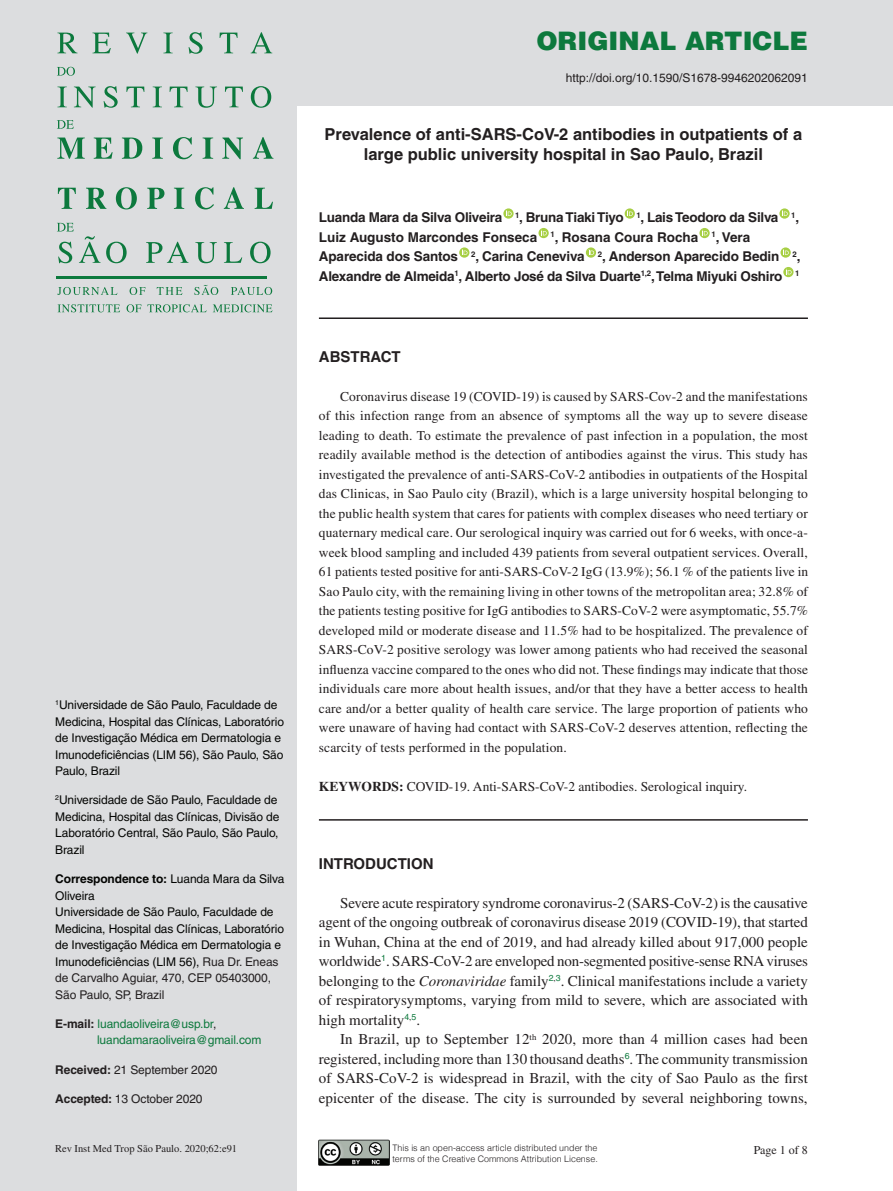
<style>
.page{position:relative;width:893px;height:1191px;background:#fff}
.page>*{position:absolute;margin:0;border:0;box-sizing:border-box;transform-origin:0 0}
.t1{font:900 25.5px "Helvetica";color:#0d793d}
.t2{font:700 16.5px/19.8px "Helvetica";color:#231f20;text-align:center}
.t3{font:15px/19.5px "Times";color:#231f20;text-align:justify}
.t4{font:700 15px "Helvetica";color:#231f20}
.t5{font:13.5px/19.5px "Times";letter-spacing:.01em;color:#231f20;text-align:justify}
.t6{font:700 13.5px/19.5px "Helvetica";letter-spacing:-.02em;color:#231f20}
.t7{font:12px/16.5px "Helvetica";letter-spacing:-.01em;color:#040503}
.t8{font:12px "Helvetica";color:#231f20}
.t9{font:12px/16.5px "Helvetica";letter-spacing:-.01em;color:#0d793d}
.t10{font:12px "Times";color:#231f20}
.t11{font:10.5px "Times";color:#231f20}
.t12{font:300 8.85px/10.6px "Helvetica";color:#231f20}
.s1{font-weight:700}
.s2{color:#231f20}
.s3{font-weight:700;color:#231f20}
.s4{font-style:italic}
</style>
<div class="page">
<div style="left:0;top:0;width:297px;height:1191px;background:#dcdddf"></div>
<div style="left:22px;top:0;width:871px;height:106px;background:#dcdddf"></div>
<svg style="left:57px;top:33px;width:21px;height:20px"></svg>
<svg style="left:92px;top:33px;width:19px;height:20px"></svg>
<svg style="left:126px;top:33px;width:21px;height:21px"></svg>
<svg style="left:163px;top:33px;width:10px;height:20px"></svg>
<svg style="left:189px;top:32px;width:14px;height:22px"></svg>
<svg style="left:220px;top:33px;width:18px;height:20px"></svg>
<svg style="left:251px;top:32px;width:21px;height:21px"></svg>
<svg style="left:57px;top:87px;width:10px;height:20px"></svg>
<svg style="left:74px;top:87px;width:22px;height:21px"></svg>
<svg style="left:104px;top:86px;width:14px;height:22px"></svg>
<svg style="left:126px;top:87px;width:18px;height:20px"></svg>
<svg style="left:153px;top:87px;width:9px;height:20px"></svg>
<svg style="left:170px;top:87px;width:18px;height:20px"></svg>
<svg style="left:195px;top:87px;width:22px;height:21px"></svg>
<svg style="left:225px;top:87px;width:18px;height:20px"></svg>
<svg style="left:251px;top:86px;width:20px;height:22px"></svg>
<svg style="left:57px;top:137px;width:28px;height:22px"></svg>
<svg style="left:94px;top:137px;width:19px;height:22px"></svg>
<svg style="left:122px;top:137px;width:20px;height:22px"></svg>
<svg style="left:152px;top:137px;width:11px;height:22px"></svg>
<svg style="left:173px;top:137px;width:19px;height:22px"></svg>
<svg style="left:203px;top:137px;width:10px;height:22px"></svg>
<svg style="left:222px;top:137px;width:21px;height:22px"></svg>
<svg style="left:253px;top:137px;width:20px;height:22px"></svg>
<svg style="left:58px;top:188px;width:18px;height:21px"></svg>
<svg style="left:86px;top:188px;width:20px;height:21px"></svg>
<svg style="left:116px;top:187px;width:21px;height:22px"></svg>
<svg style="left:147px;top:188px;width:17px;height:21px"></svg>
<svg style="left:174px;top:188px;width:10px;height:21px"></svg>
<svg style="left:195px;top:187px;width:19px;height:22px"></svg>
<svg style="left:224px;top:187px;width:20px;height:22px"></svg>
<svg style="left:255px;top:188px;width:18px;height:21px"></svg>
<svg style="left:146px;top:242px;width:43px;height:21px"></svg>
<svg style="left:195px;top:242px;width:22px;height:21px"></svg>
<svg style="left:224px;top:242px;width:18px;height:21px"></svg>
<svg style="left:250px;top:242px;width:21px;height:21px"></svg>
<svg style="left:57px;top:223px;width:70px;height:40px"></svg>
<svg style="left:57px;top:120px;width:17px;height:9px"></svg>
<svg style="left:57px;top:67px;width:18px;height:9px"></svg>
<svg style="left:57px;top:287px;width:60px;height:8px"></svg>
<svg style="left:130px;top:287px;width:15px;height:8px"></svg>
<svg style="left:157px;top:287px;width:25px;height:8px"></svg>
<svg style="left:194px;top:285px;width:24px;height:10px"></svg>
<svg style="left:231px;top:287px;width:41px;height:8px"></svg>
<svg style="left:58px;top:304px;width:62px;height:8px"></svg>
<svg style="left:127px;top:304px;width:14px;height:8px"></svg>
<svg style="left:147px;top:304px;width:60px;height:8px"></svg>
<svg style="left:213px;top:304px;width:59px;height:8px"></svg>
<hr style="left:56px;top:276px;width:210px;height:2px;background:#0c793d">
<img style="left:319px;top:1139px;width:70px;height:26px">
<hr style="left:319px;top:317px;width:489px;height:2px;background:#231f20">
<hr style="left:319px;top:819px;width:489px;height:1px;background:#231f20">
<svg style="left:503px;top:208px;width:11px;height:11px"></svg>
<svg style="left:506px;top:210px;width:6px;height:6px"></svg>
<div style="left:625px;top:208px;width:10px;height:11px;background:#a7cf44;border-radius:50%"></div>
<svg style="left:627px;top:210px;width:6px;height:6px"></svg>
<svg style="left:779px;top:208px;width:11px;height:11px"></svg>
<svg style="left:782px;top:210px;width:6px;height:6px"></svg>
<svg style="left:538px;top:228px;width:11px;height:10px"></svg>
<svg style="left:541px;top:230px;width:6px;height:5px"></svg>
<svg style="left:699px;top:228px;width:11px;height:10px"></svg>
<svg style="left:702px;top:230px;width:6px;height:5px"></svg>
<svg style="left:459px;top:247px;width:10px;height:11px"></svg>
<svg style="left:462px;top:249px;width:5px;height:6px"></svg>
<svg style="left:586px;top:247px;width:10px;height:11px"></svg>
<svg style="left:589px;top:249px;width:5px;height:6px"></svg>
<div style="left:781px;top:247px;width:10px;height:11px;background:#a7cf44;border-radius:50%"></div>
<svg style="left:783px;top:249px;width:6px;height:6px"></svg>
<svg style="left:783px;top:267px;width:11px;height:10px"></svg>
<svg style="left:786px;top:269px;width:6px;height:5px"></svg>
<h1 class="t1" style="left:536px;top:24px;width:273px">ORIGINAL ARTICLE</h1>
<p class="t8" style="left:566px;top:70px;width:244px">http://doi.org/10.1590/S1678-9946202062091</p>
<p class="t2" style="left:325px;top:124px;width:479px">Prevalence of anti-SARS-CoV-2 antibodies in outpatients of a large public university hospital in Sao Paulo, Brazil</p>
<p class="t7" style="left:55px;top:696px;width:230px"><sup>1</sup>Universidade de São Paulo, Faculdade de Medicina, Hospital das Clínicas, Laboratório de Investigação Médica em Dermatologia e Imunodeficiências (LIM 56), São Paulo, São Paulo, Brazil</p>
<p class="t7" style="left:55px;top:792px;width:226px"><sup>2</sup>Universidade de São Paulo, Faculdade de Medicina, Hospital das Clínicas, Divisão de Laboratório Central, São Paulo, São Paulo, Brazil</p>
<p class="t7" style="left:55px;top:870px;width:231px"><span class="s1">Correspondence to:</span> Luanda Mara da Silva Oliveira<br>Universidade de São Paulo, Faculdade de Medicina, Hospital das Clínicas, Laboratório de Investigação Médica em Dermatologia e Imunodeficiências (LIM 56), <span class="s2">Rua Dr. Eneas de Carvalho Aguiar, 470, CEP 05403000, São Paulo, SP, Brazil</span></p>
<p class="t9" style="left:97px;top:1015px;width:166px;text-indent:-42px"><span class="s3">E-mail:</span> luandaoliveira@usp.br<span class="s2">, </span>luandamaraoliveira@gmail.com</p>
<p class="t8" style="left:55px;top:1062px;width:164px"><span class="s1">Received:</span> 21 September 2020</p>
<p class="t8" style="left:55px;top:1091px;width:149px"><span class="s1">Accepted:</span> 13 October 2020</p>
<p class="t6" style="left:319px;top:207px;width:483px">Luanda Mara da Silva Oliveira <sup>1</sup>, Bruna Tiaki Tiyo <sup>1</sup>, Lais Teodoro da Silva <sup>1</sup>, Luiz Augusto Marcondes Fonseca <sup>1</sup>, Rosana Coura Rocha <sup>1</sup>, Vera Aparecida dos Santos <sup>2</sup>, Carina Ceneviva <sup>2</sup>, Anderson Aparecido Bedin <sup>2</sup>, Alexandre de Almeida<sup>1</sup>, Alberto José da Silva Duarte<sup>1,2</sup>, Telma Miyuki Oshiro <sup>1</sup></p>
<p class="t4" style="left:319px;top:347px;width:83px">ABSTRACT</p>
<p class="t5" style="left:319px;top:386px;width:491px;text-indent:21px">Coronavirus disease 19 (COVID-19) is caused by SARS-Cov-2 and the manifestations of this infection range from an absence of symptoms all the way up to severe disease leading to death. To estimate the prevalence of past infection in a population, the most readily available method is the detection of antibodies against the virus. This study has investigated the prevalence of anti-SARS-CoV-2 antibodies in outpatients of the Hospital das Clinicas, in Sao Paulo city (Brazil), which is a large university hospital belonging to the public health system that cares for patients with complex diseases who need tertiary or quaternary medical care. Our serological inquiry was carried out for 6 weeks, with once-a&shy;week blood sampling and included 439 patients from several outpatient services. Overall, 61 patients tested positive for anti-SARS-CoV-2 IgG (13.9%); 56.1 % of the patients live in Sao Paulo city, with the remaining living in other towns of the metropolitan area; 32.8% of the patients testing positive for IgG antibodies to SARS-CoV-2 were asymptomatic, 55.7% developed mild or moderate disease and 11.5% had to be hospitalized. The prevalence of SARS-CoV-2 positive serology was lower among patients who had received the seasonal influenza vaccine compared to the ones who did not. These findings may indicate that those individuals care more about health issues, and/or that they have a better access to health care and/or a better quality of health care service. The large proportion of patients who were unaware of having had contact with SARS-CoV-2 deserves attention, reflecting the scarcity of tests performed in the population.</p>
<p class="t5" style="left:319px;top:776px;width:430px"><span class="s1">KEYWORDS:</span> COVID-19. Anti-SARS-CoV-2 antibodies. Serological inquiry.</p>
<p class="t4" style="left:319px;top:854px;width:116px">INTRODUCTION</p>
<p class="t3" style="left:319px;top:893px;width:491px;text-indent:21px">Severe acute respiratory syndrome coronavirus-2 (SARS-CoV-2) is the causative agent of the ongoing outbreak of coronavirus disease 2019 (COVID-19), that started in Wuhan, China at the end of 2019, and had already killed about 917,000 people worldwide<sup>1</sup>. SARS-CoV-2 are enveloped non-segmented positive-sense RNA viruses belonging to the <span class="s4">Coronaviridae</span> family<sup>2</sup><sup>,</sup><sup>3</sup>. Clinical manifestations include a variety of respiratorysymptoms, varying from mild to severe, which are associated with high mortality<sup>4</sup><sup>,</sup><sup>5</sup>.</p>
<p class="t3" style="left:319px;top:1029px;width:491px;text-indent:21px">In Brazil, up to September 12<sup>th</sup> 2020, more than 4 million cases had been registered, including more than 130 thousand deaths<sup>6</sup>. The community transmission of SARS-CoV-2 is widespread in Brazil, with the city of Sao Paulo as the first epicenter of the disease. The city is surrounded by several neighboring towns,</p>
<p class="t12" style="left:392px;top:1142px;width:207px">This is an open-access article distributed under the terms of the Creative Commons Attribution License.</p>
<p class="t11" style="left:55px;top:1143px;width:183px">Rev Inst Med Trop São Paulo. 2020;62:e91</p>
<p class="t10" style="left:754px;top:1142px;width:56px">Page 1 of 8</p>
</div>
